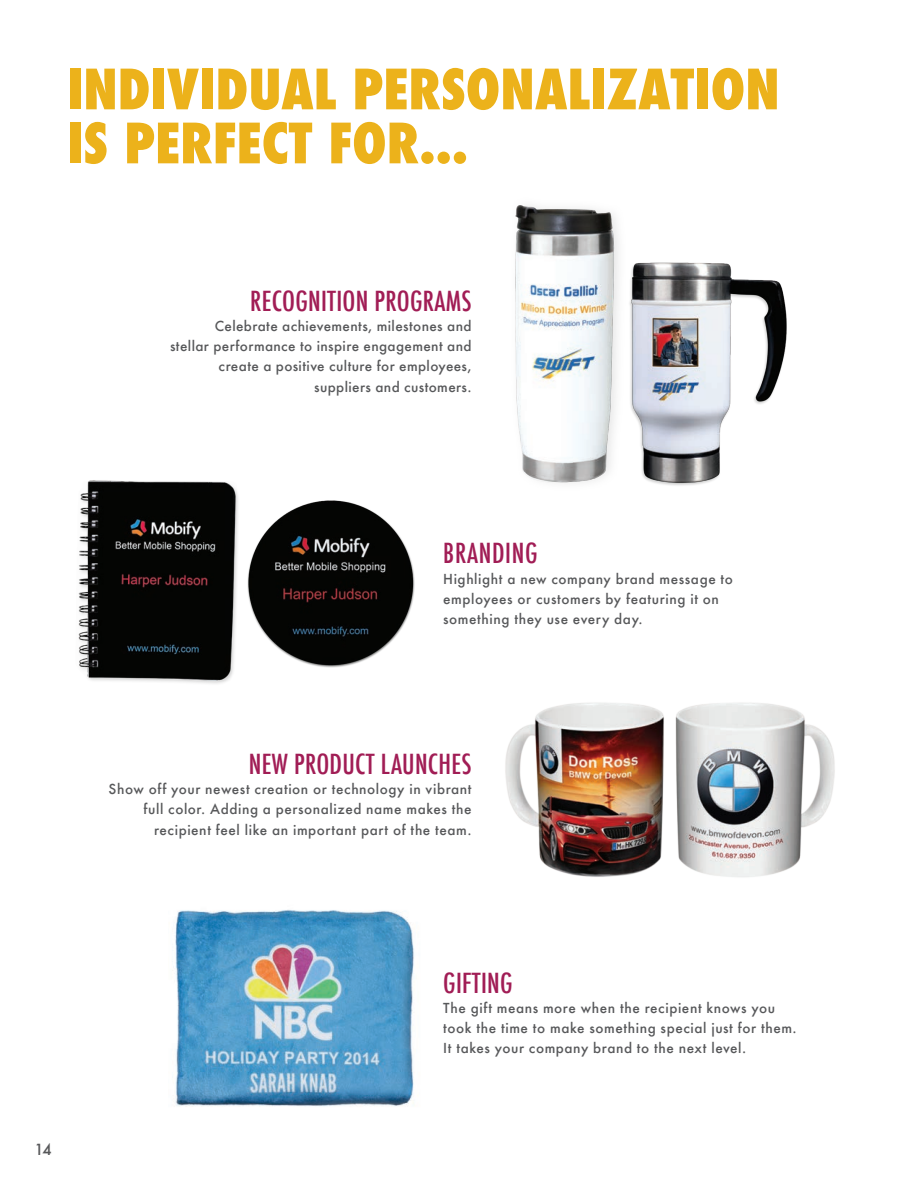
<style>
.page{position:relative;width:918px;height:1188px;background:#fff}
.page>*{position:absolute;margin:0;border:0;box-sizing:border-box;transform-origin:0 0}
.t1{font:800 condensed 54px/54px "Futura";color:#ecb21b}
.t2{font:500 condensed 27px "Futura";letter-spacing:.01em;color:#a11d55}
.t3{font:500 15px "Futura";color:#57585a}
.t4{font:500 13.5px/20.2px "Futura";letter-spacing:.04em;color:#57585a;text-align:right}
</style>
<div class="page">
<img style="left:631px;top:262px;width:156px;height:224px">
<img style="left:515px;top:205px;width:116px;height:278px">
<img style="left:172px;top:909px;width:242px;height:198px">
<img style="left:675px;top:703px;width:160px;height:174px">
<img style="left:505px;top:703px;width:159px;height:174px">
<img style="left:258px;top:500px;width:157px;height:168px">
<img style="left:78px;top:480px;width:180px;height:204px">
<h1 class="t1" style="left:67px;top:63px;width:714px">INDIVIDUAL PERSONALIZATION<br>IS PERFECT FOR...</h1>
<h2 class="t2" style="left:250px;top:283px;width:223px">RECOGNITION PROGRAMS</h2>
<p class="t4" style="left:170px;top:315px;width:303px">Celebrate achievements, milestones and<br>stellar performance to inspire engagement and create a positive culture for employees, suppliers and customers.</p>
<p class="t3" style="left:35px;top:1139px;width:19px">14</p>
<h2 class="t2" style="left:443px;top:536px;width:96px">BRANDING</h2>
<p class="t4" style="left:443px;top:568px;width:291px;text-align:left">Highlight a new company brand message to employees or customers by featuring it on something they use every day.</p>
<h2 class="t2" style="left:249px;top:747px;width:224px">NEW PRODUCT LAUNCHES</h2>
<p class="t4" style="left:109px;top:779px;width:364px">Show off your newest creation or technology in vibrant full color. Adding a personalized name makes the recipient feel like an important part of the team.</p>
<h2 class="t2" style="left:443px;top:965px;width:71px">GIFTING</h2>
<p class="t4" style="left:443px;top:998px;width:355px;text-align:left">The gift means more when the recipient knows you took the time to make something special just for them.<br>It takes your company brand to the next level.</p>
</div>
